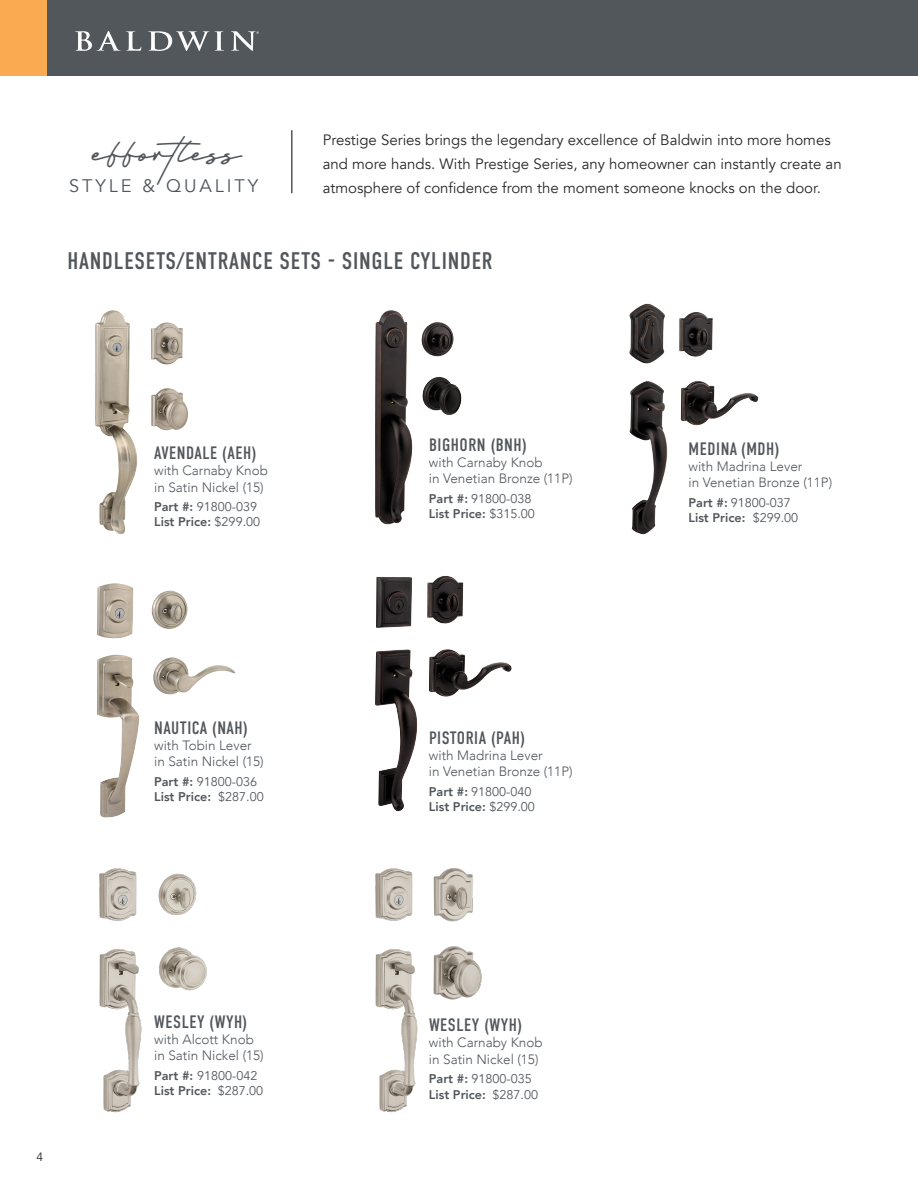
<style>
.page{position:relative;width:918px;height:1188px;background:#fff}
.page>*{position:absolute;margin:0;border:0;box-sizing:border-box;transform-origin:0 0}
.t1{font:47.1px "Portrait Script";color:#52575c}
.t2{font:24px "DIN Condensed";letter-spacing:.03em;color:#52575c}
.t3{font:18.15px "Avenir";letter-spacing:.16em;color:#52575c}
.t4{font:18px "DIN Condensed";letter-spacing:.03em;color:#52575c}
.t5{font:15px/24px "Avenir";color:#292a2a}
.t6{font:300 13.5px/16.2px "Avenir";color:#52575c}
.t7{font:800 12.6px/15.1px "Avenir";color:#52575c}
.t8{font:12px "Avenir";color:#292a2a}
.s1{font-weight:400}
</style>
<div class="page">
<img style="left:629px;top:304px;width:129px;height:231px">
<img style="left:375px;top:310px;width:86px;height:215px">
<img style="left:95px;top:310px;width:71px;height:224px">
<img style="left:375px;top:576px;width:137px;height:236px">
<img style="left:97px;top:583px;width:138px;height:234px">
<img style="left:99px;top:868px;width:108px;height:245px">
<img style="left:375px;top:868px;width:107px;height:245px">
<div style="left:0;top:0;width:918px;height:75px;background:#52575c"></div>
<div style="left:0;top:0;width:47px;height:75px;background:#faaa51"></div>
<svg style="left:75px;top:31px;width:184px;height:20px"></svg>
<hr style="left:291px;top:130px;width:2px;height:63px;background:#52575c">
<p class="t1" style="left:89px;top:118px;width:151px">effortless</p>
<p class="t3" style="left:69px;top:175px;width:190px">STYLE &amp; QUALITY</p>
<p class="t5" style="left:323px;top:128px;width:521px">Prestige Series brings the legendary excellence of Baldwin into more homes and more hands. With Prestige Series, any homeowner can instantly create an atmosphere of confidence from the moment someone knocks on the door.</p>
<p class="t2" style="left:68px;top:247px;width:426px">HANDLESETS/ENTRANCE SETS - SINGLE CYLINDER</p>
<p class="t4" style="left:154px;top:443px;width:104px">AVENDALE (AEH)</p>
<p class="t6" style="left:154px;top:463px;width:115px">with Carnaby Knob</p>
<p class="t6" style="left:154px;top:479px;width:111px">in Satin Nickel (15)</p>
<p class="t7" style="left:154px;top:499px;width:107px">Part #: <span class="s1">91800-039<br></span>List Price: <span class="s1">$299.00</span></p>
<p class="t4" style="left:154px;top:718px;width:95px">NAUTICA (NAH)</p>
<p class="t6" style="left:154px;top:737px;width:111px">with Tobin Lever in Satin Nickel (15)</p>
<p class="t7" style="left:154px;top:774px;width:111px">Part #: <span class="s1">91800-036<br></span>List Price: <span class="s1">$287.00</span></p>
<p class="t4" style="left:429px;top:435px;width:99px">BIGHORN (BNH)</p>
<p class="t6" style="left:429px;top:455px;width:115px">with Carnaby Knob</p>
<p class="t6" style="left:429px;top:471px;width:145px">in Venetian Bronze (11P)</p>
<p class="t7" style="left:429px;top:491px;width:107px">Part #: <span class="s1">91800-038<br></span>List Price: <span class="s1">$315.00</span></p>
<p class="t4" style="left:429px;top:728px;width:98px">PISTORIA (PAH)</p>
<p class="t6" style="left:429px;top:747px;width:115px">with Madrina Lever</p>
<p class="t6" style="left:429px;top:763px;width:145px">in Venetian Bronze (11P)</p>
<p class="t7" style="left:429px;top:784px;width:107px">Part #: <span class="s1">91800-040<br></span>List Price: <span class="s1">$299.00</span></p>
<p class="t4" style="left:689px;top:438px;width:92px">MEDINA (MDH)</p>
<p class="t6" style="left:689px;top:458px;width:115px">with Madrina Lever</p>
<p class="t6" style="left:689px;top:474px;width:145px">in Venetian Bronze (11P)</p>
<p class="t7" style="left:689px;top:495px;width:111px">Part #: <span class="s1">91800-037<br></span>List Price: <span class="s1">$299.00</span></p>
<p class="t8" style="left:36px;top:1149px;width:8px">4</p>
<p class="t4" style="left:154px;top:1012px;width:94px">WESLEY (WYH)</p>
<p class="t6" style="left:154px;top:1031px;width:101px">with Alcott Knob</p>
<p class="t6" style="left:154px;top:1048px;width:111px">in Satin Nickel (15)</p>
<p class="t7" style="left:154px;top:1068px;width:111px">Part #: <span class="s1">91800-042<br></span>List Price: <span class="s1">$287.00</span></p>
<p class="t4" style="left:429px;top:1015px;width:94px">WESLEY (WYH)</p>
<p class="t6" style="left:429px;top:1035px;width:115px">with Carnaby Knob</p>
<p class="t6" style="left:429px;top:1051px;width:111px">in Satin Nickel (15)</p>
<p class="t7" style="left:429px;top:1071px;width:111px">Part #: <span class="s1">91800-035<br></span>List Price: <span class="s1">$287.00</span></p>
</div>
